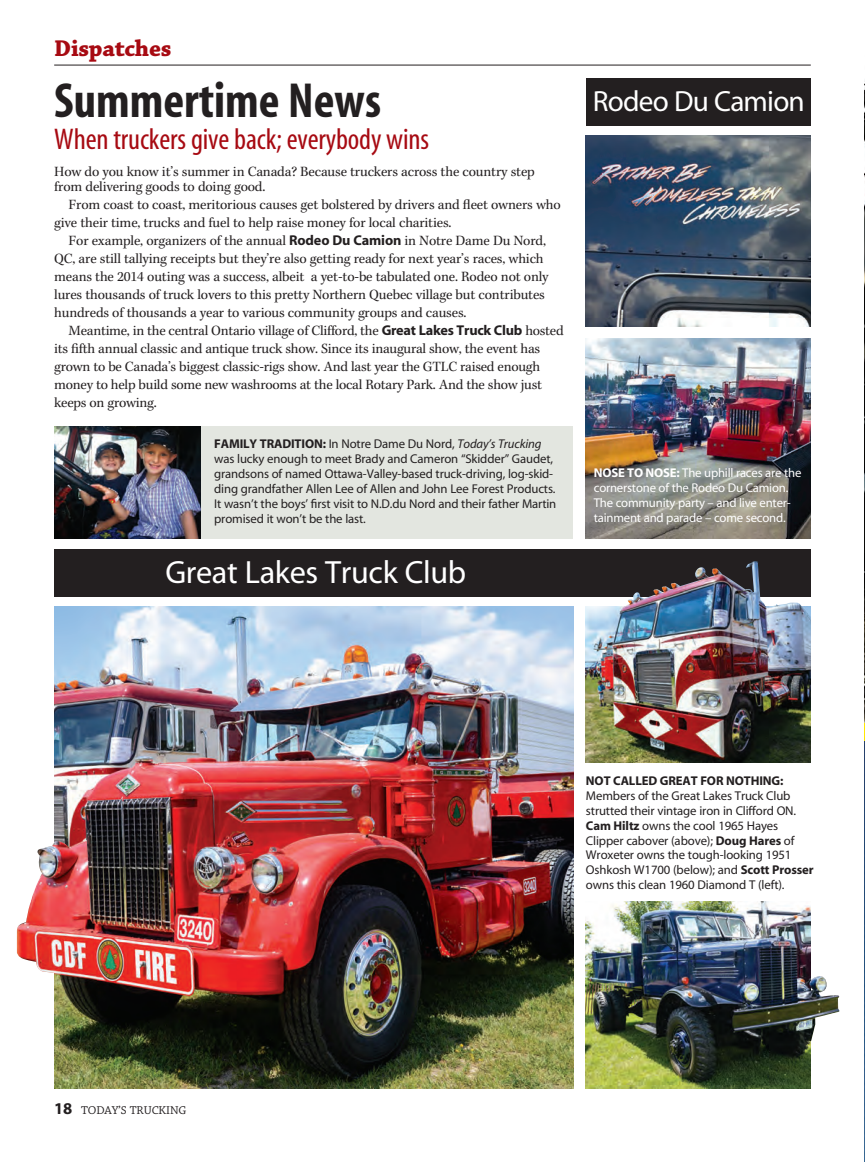
<style>
.page{position:relative;width:865px;height:1162px;background:#fff}
.page>*{position:absolute;margin:0;border:0;box-sizing:border-box;transform-origin:0 0}
.t1{font:700 49.5px "Myriad Condensed";color:#231f20}
.t2{font:32.25px "Myriad";letter-spacing:-.01em;color:#fff}
.t3{font:30px "Myriad Condensed";letter-spacing:-.005em;color:#a70a12}
.t4{font:29.25px "Myriad";letter-spacing:-.025em;color:#fff}
.t5{font:700 24px "Chaparral";letter-spacing:-.01em;color:#a70a12}
.t6{font:14.25px/18px "Kepler";letter-spacing:-.01em;color:#231f20}
.t7{font:12.75px/14.9px "Myriad";letter-spacing:-.01em;color:#231f20}
.t8{font:12.75px/15px "Myriad";letter-spacing:-.015em;color:#fff}
.t9{font:700 12.75px "Myriad";letter-spacing:-.01em;color:#231f20}
.t10{font:12px "Chaparral";letter-spacing:-.005em;color:#231f20}
.s1{font-family:"Myriad";font-weight:700}
.s2{font-weight:700}
.s3{font-style:italic}
.s4{font-family:"Myriad";font-weight:700;font-size:16.5px}
</style>
<div class="page">
<div style="left:586px;top:78px;width:224px;height:47px;background:#231f20"></div>
<div style="left:54px;top:549px;width:756px;height:47px;background:#231f20"></div>
<div style="left:200px;top:426px;width:373px;height:113px;background:#e3e6e0"></div>
<hr style="left:54px;top:65px;width:756px;height:1px;background:#231f20">
<img style="left:54px;top:607px;width:519px;height:480px">
<img style="left:586px;top:901px;width:224px;height:186px">
<img style="left:586px;top:607px;width:224px;height:155px">
<img style="left:586px;top:135px;width:224px;height:191px">
<img style="left:586px;top:339px;width:224px;height:200px">
<img style="left:54px;top:426px;width:146px;height:113px">
<img style="left:621px;top:561px;width:189px;height:60px">
<img style="left:796px;top:976px;width:43px;height:78px">
<img style="left:17px;top:839px;width:83px;height:181px">
<img style="left:864px;top:80px;width:1px;height:643px">
<img style="left:864px;top:740px;width:1px;height:421px">
<svg style="left:864px;top:723px;width:1px;height:17px"></svg>
<h3 class="t5" style="left:54px;top:38px;width:119px">Dispatches</h3>
<h1 class="t1" style="left:54px;top:82px;width:328px">Summertime News</h1>
<h3 class="t3" style="left:54px;top:127px;width:376px">When truckers give back; everybody wins</h3>
<p class="t6" style="left:54px;top:165px;width:482px;line-height:15px">How do you know it’s summer in Canada? Because truckers across the country step from delivering goods to doing good.</p>
<p class="t6" style="left:54px;top:196px;width:508px;text-indent:14px">From coast to coast, meritorious causes get bolstered by drivers and fleet owners who give their time, trucks and fuel to help raise money for local charities.</p>
<p class="t6" style="left:54px;top:232px;width:496px;text-indent:14px">For example, organizers of the annual <span class="s1">Rodeo Du Camion</span> in Notre Dame Du Nord, QC, are still tallying receipts but they’re also getting ready for next year’s races, which means the 2014 outing was a success, albeit a yet-to-be tabulated one. Rodeo not only lures thousands of truck lovers to this pretty Northern Quebec village but contributes hundreds of thousands a year to various community groups and causes.</p>
<p class="t6" style="left:54px;top:322px;width:511px;text-indent:14px">Meantime, in the central Ontario village of Clifford, the <span class="s1">Great Lakes Truck Club</span> hosted its fifth annual classic and antique truck show. Since its inaugural show, the event has grown to be Canada’s biggest classic-rigs show. And last year the GTLC raised enough money to help build some new washrooms at the local Rotary Park. And the show just keeps on growing.</p>
<p class="t7" style="left:214px;top:437px;width:343px"><span class="s2">FAMILY TRADITION:</span> In Notre Dame Du Nord, <span class="s3">Today’s Trucking </span>was lucky enough to meet Brady and Cameron “Skidder” Gaudet, grandsons of named Ottawa-Valley-based truck-driving, log-skid&shy;ding grandfather Allen Lee of Allen and John Lee Forest Products.<br>It wasn’t the boys’ first visit to N.D.du Nord and their father Martin promised it won’t be the last.</p>
<h2 class="t2" style="left:165px;top:560px;width:302px">Great Lakes Truck Club</h2>
<h3 class="t4" style="left:592px;top:90px;width:213px">Rodeo Du Camion</h3>
<p class="t8" style="left:593px;top:466px;width:209px"><span class="s2">NOSE TO NOSE:</span> The uphill races are the cornerstone of the Rodeo Du Camion.<br>The community party – and live enter&shy;tainment and parade – come second.</p>
<p class="t9" style="left:586px;top:776px;width:199px">NOT CALLED GREAT FOR NOTHING:</p>
<p class="t7" style="left:586px;top:789px;width:229px">Members of the Great Lakes Truck Club strutted their vintage iron in Clifford ON.<br><span class="s2">Cam Hiltz</span> owns the cool 1965 Hayes Clipper cabover (above); <span class="s2">Doug Hares</span> of Wroxeter owns the tough-looking 1951<br>Oshkosh W1700 (below); and <span class="s2">Scott Prosser </span>owns this clean 1960 Diamond T (left).</p>
<p class="t10" style="left:54px;top:1105px;width:134px"><span class="s4">18</span> TODAY’S TRUCKING</p>
</div>
